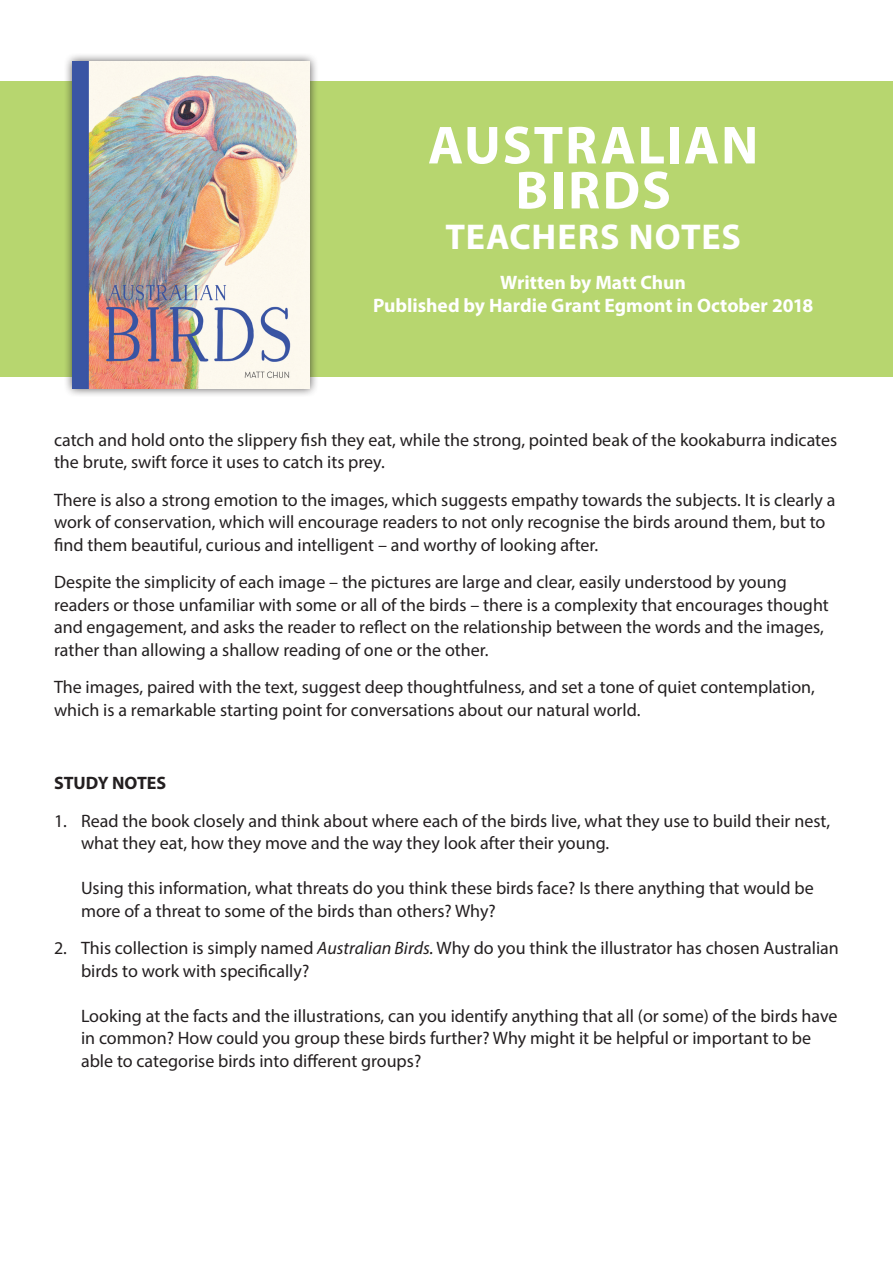
<style>
.page{position:relative;width:893px;height:1263px;background:#fff}
.page>*{position:absolute;margin:0;border:0;box-sizing:border-box;transform-origin:0 0}
.t1{font:700 54px/45px "Myriad Pro";letter-spacing:.035em;color:#fff;text-align:center}
.t2{font:700 36px "Myriad Pro";letter-spacing:.025em;color:#fff}
.t3{font:700 19.5px/23.4px "Myriad Pro";color:#fff;text-align:center}
.t4{font:18px/22.5px "Myriad Pro";color:#231f20}
.t5{font:700 18px "Myriad Pro";color:#231f20}
.s1{font-style:italic}
</style>
<div class="page">
<div style="left:0;top:81px;width:893px;height:296px;background:#b7d66f"></div>
<div style="left:63px;top:52px;width:256px;height:346px;background:#231f20;opacity:.75"></div>
<img style="left:72px;top:62px;width:238px;height:327px">
<h1 class="t1" style="left:428px;top:121px;width:332px">AUSTRALIAN<br>BIRDS</h1>
<h2 class="t2" style="left:445px;top:213px;width:297px">TEACHERS NOTES</h2>
<p class="t3" style="left:373px;top:270px;width:442px">Written by Matt Chun<br>Published by Hardie Grant Egmont in October 2018</p>
<p class="t4" style="left:54px;top:428px;width:785px">catch and hold onto the slippery fish they eat, while the strong, pointed beak of the kookaburra indicates the brute, swift force it uses to catch its prey.</p>
<p class="t4" style="left:54px;top:488px;width:783px">There is also a strong emotion to the images, which suggests empathy towards the subjects. It is clearly a work of conservation, which will encourage readers to not only recognise the birds around them, but to find them beautiful, curious and intelligent – and worthy of looking after.</p>
<p class="t4" style="left:54px;top:571px;width:776px">Despite the simplicity of each image – the pictures are large and clear, easily understood by young readers or those unfamiliar with some or all of the birds – there is a complexity that encourages thought and engagement, and asks the reader to reflect on the relationship between the words and the images, rather than allowing a shallow reading of one or the other.</p>
<p class="t4" style="left:54px;top:676px;width:762px">The images, paired with the text, suggest deep thoughtfulness, and set a tone of quiet contemplation, which is a remarkable starting point for conversations about our natural world.</p>
<p class="t5" style="left:54px;top:771px;width:114px">STUDY NOTES</p>
<p class="t4" style="left:81px;top:809px;width:751px;text-indent:-27px">1. Read the book closely and think about where each of the birds live, what they use to build their nest, what they eat, how they move and the way they look after their young.</p>
<p class="t4" style="left:81px;top:877px;width:734px">Using this information, what threats do you think these birds face? Is there anything that would be more of a threat to some of the birds than others? Why?</p>
<p class="t4" style="left:81px;top:937px;width:759px;text-indent:-27px">2. This collection is simply named <span class="s1">Australian Birds.</span> Why do you think the illustrator has chosen Australian birds to work with specifically?</p>
<p class="t4" style="left:81px;top:1004px;width:758px">Looking at the facts and the illustrations, can you identify anything that all (or some) of the birds have in common? How could you group these birds further? Why might it be helpful or important to be able to categorise birds into different groups?</p>
</div>
